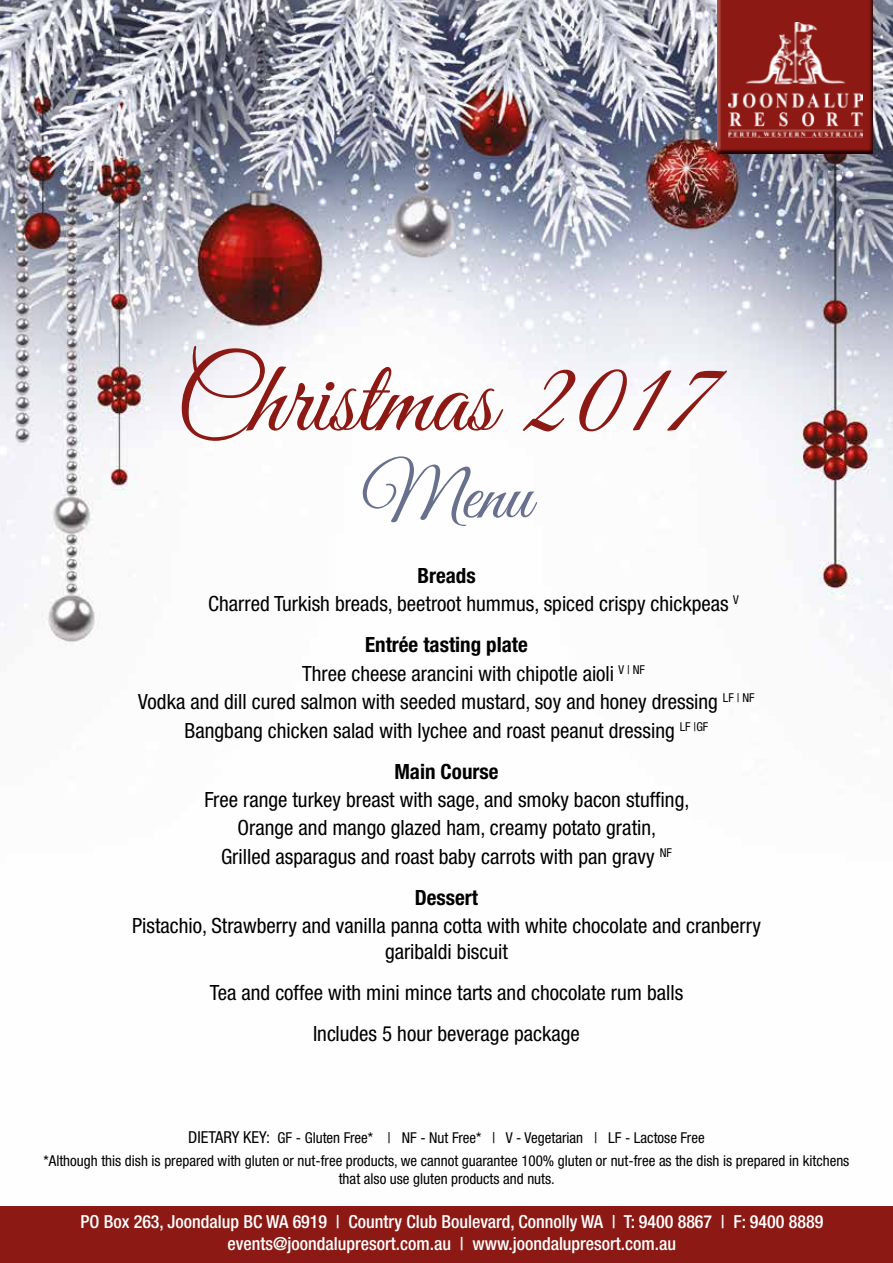
<style>
.page{position:relative;width:893px;height:1263px;background:#fff}
.page>*{position:absolute;margin:0;border:0;box-sizing:border-box;transform-origin:0 0}
.t1{font:105px "Great Vibes";color:#8c1913}
.t2{font:75px "Great Vibes";color:#67708d}
.t3{font:condensed 21px/28.3px "Helvetica Neue LT";color:#000;text-align:center}
.t4{font:700 condensed 21px "Helvetica Neue LT";color:#000}
.t5{font:500 condensed 18px/21.6px "Helvetica Neue LT";color:#fff;text-align:center}
.t6{font:condensed 15px/22.2px "Helvetica Neue LT";color:#000;text-align:center}
.s1{font-weight:700}
.s2{font-size:16.5px}
</style>
<div class="page">
<img style="left:0;top:0;width:893px;height:670px">
<div style="left:0;top:1206px;width:893px;height:57px;background:#8c1913"></div>
<div style="left:716px;top:0;width:159px;height:156px;background:#000;opacity:.75"></div>
<img style="left:728px;top:22px;width:134px;height:115px">
<h1 class="t1" style="left:175px;top:341px;width:544px">Christmas 2017</h1>
<h2 class="t2" style="left:361px;top:454px;width:172px">Menu</h2>
<p class="t3" style="left:208px;top:561px;width:532px;text-align:left;text-indent:209px"><span class="s1">Breads<br></span>Charred Turkish breads, beetroot hummus, spiced crispy chickpeas <sup>V</sup></p>
<p class="t4" style="left:365px;top:632px;width:164px">Entrée tasting plate</p>
<p class="t3" style="left:302px;top:659px;width:344px">Three cheese arancini with chipotle aioli <sup>V</sup> <sup>|</sup> <sup>NF</sup></p>
<p class="t3" style="left:138px;top:687px;width:618px">Vodka and dill cured salmon with seeded mustard, soy and honey dressing <sup>LF</sup> <sup>|</sup> <sup>NF</sup></p>
<p class="t3" style="left:185px;top:716px;width:525px">Bangbang chicken salad with lychee and roast peanut dressing <sup>LF</sup> <sup>|GF</sup></p>
<p class="t4" style="left:394px;top:758px;width:106px">Main Course</p>
<p class="t3" style="left:204px;top:785px;width:487px">Free range turkey breast with sage, and smoky bacon stuffing,<br>Orange and mango glazed ham, creamy potato gratin,<br>Grilled asparagus and roast baby carrots with pan gravy <sup>NF</sup></p>
<p class="t4" style="left:415px;top:885px;width:65px">Dessert</p>
<p class="t3" style="left:132px;top:913px;width:630px;line-height:25.2px">Pistachio, Strawberry and vanilla panna cotta with white chocolate and cranberry garibaldi biscuit</p>
<p class="t3" style="left:210px;top:972px;width:475px;line-height:41.1px">Tea and coffee with mini mince tarts and chocolate rum balls<br>Includes 5 hour beverage package</p>
<p class="t6" style="left:44px;top:1127px;width:807px"><span class="s2">DIETARY KEY:</span> GF - Gluten Free* | NF - Nut Free* | V - Vegetarian | LF - Lactose Free<br>*Although this dish is prepared with gluten or nut-free products, we cannot guarantee 100% gluten or nut-free as the dish is prepared in kitchens</p>
<p class="t6" style="left:339px;top:1167px;width:218px">that also use gluten products and nuts.</p>
<p class="t5" style="left:80px;top:1211px;width:744px">PO Box 263, Joondalup BC WA 6919 | Country Club Boulevard, Connolly WA | T: 9400 8867 | F: 9400 8889 events@joondalupresort.com.au | www.joondalupresort.com.au</p>
</div>
